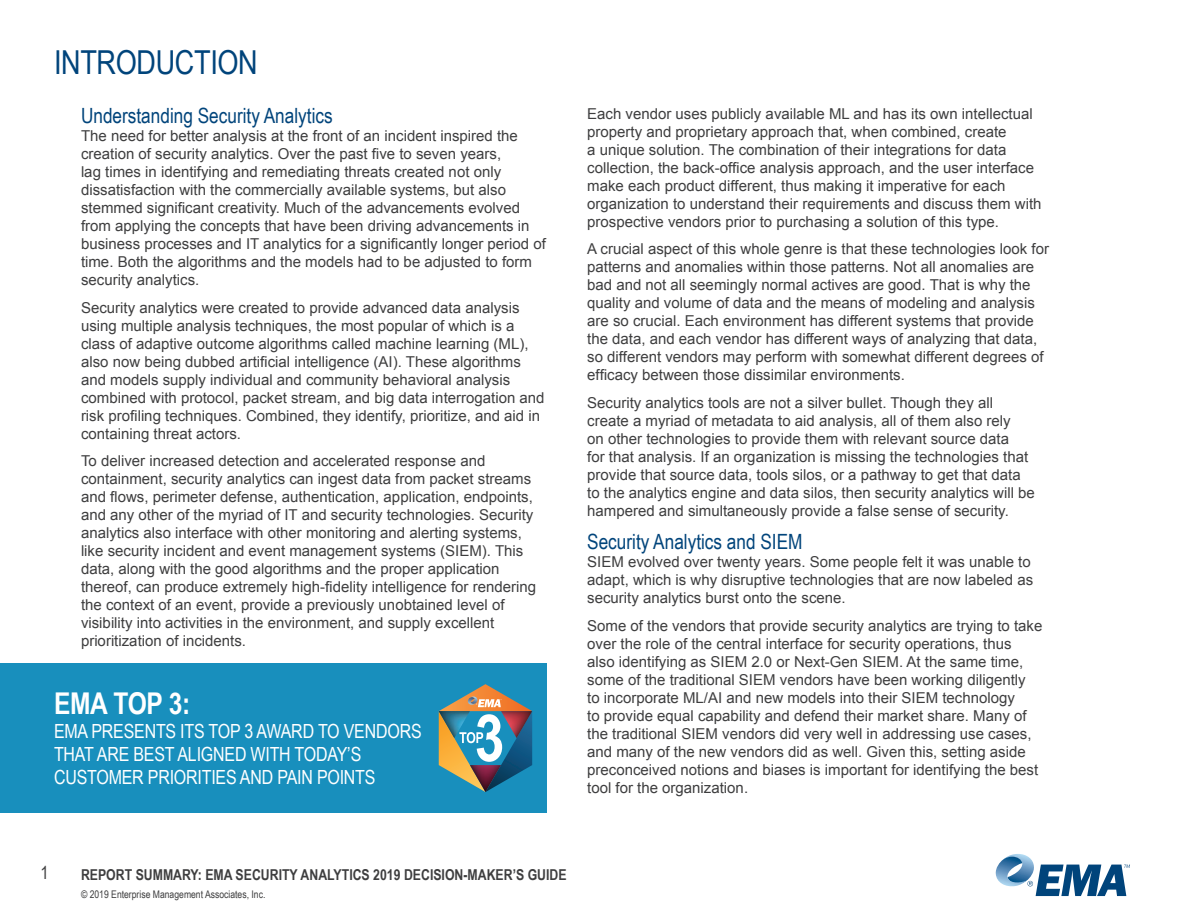
<style>
.page{position:relative;width:1188px;height:918px;background:#fff}
.page>*{position:absolute;margin:0;border:0;box-sizing:border-box;transform-origin:0 0}
.Heading_1{font:33px "Arial Narrow";letter-spacing:-.01em;color:#00447b}
.t1{font:700 30px "Arial Narrow";letter-spacing:-.01em;color:#fff}
.Heading_2{font:21px "Arial Narrow";color:#00447b}
.t2{font:19.5px/23.4px "Arial Narrow";letter-spacing:-.01em;color:#fff}
.t3{font:18px "Arial Narrow";color:#3e3e3f}
.t4{font:15px/18px "Arial";color:#3e3e3f}
.t5{font:700 15px "Arial Narrow";color:#3e3e3f}
.t6{font:10.5px "Arial Narrow";color:#3e3e3f}
</style>
<div class="page">
<svg style="left:995px;top:854px;width:135px;height:42px"></svg>
<div style="left:0;top:664px;width:547px;height:149px;background:#188fbd"></div>
<img style="left:439px;top:684px;width:93px;height:108px">
<p class="Heading_1" style="left:54px;top:38px;width:205px">INTRODUCTION</p>
<p class="Heading_2" style="left:81px;top:100px;width:253px">Understanding Security Analytics</p>
<p class="t4" style="left:81px;top:127px;width:466px">The need for better analysis at the front of an incident inspired the creation of security analytics. Over the past five to seven years,<br>lag times in identifying and remediating threats created not only dissatisfaction with the commercially available systems, but also stemmed significant creativity. Much of the advancements evolved from applying the concepts that have been driving advancements in business processes and IT analytics for a significantly longer period of time. Both the algorithms and the models had to be adjusted to form security analytics.</p>
<p class="t4" style="left:81px;top:299px;width:465px">Security analytics were created to provide advanced data analysis using multiple analysis techniques, the most popular of which is a class of adaptive outcome algorithms called machine learning (ML), also now being dubbed artificial intelligence (AI). These algorithms and models supply individual and community behavioral analysis combined with protocol, packet stream, and big data interrogation and risk profiling techniques. Combined, they identify, prioritize, and aid in containing threat actors.</p>
<p class="t4" style="left:81px;top:452px;width:457px">To deliver increased detection and accelerated response and containment, security analytics can ingest data from packet streams and flows, perimeter defense, authentication, application, endpoints, and any other of the myriad of IT and security technologies. Security analytics also interface with other monitoring and alerting systems, like security incident and event management systems (SIEM). This data, along with the good algorithms and the proper application thereof, can produce extremely high-fidelity intelligence for rendering the context of an event, provide a previously unobtained level of visibility into activities in the environment, and supply excellent prioritization of incidents.</p>
<p class="t1" style="left:54px;top:681px;width:138px">EMA TOP 3:</p>
<p class="t2" style="left:54px;top:718px;width:369px">EMA PRESENTS ITS TOP 3 AWARD TO VENDORS<br>THAT ARE BEST ALIGNED WITH TODAY’S<br>CUSTOMER PRIORITIES AND PAIN POINTS</p>
<p class="t4" style="left:587px;top:105px;width:456px">Each vendor uses publicly available ML and has its own intellectual property and proprietary approach that, when combined, create<br>a unique solution. The combination of their integrations for data collection, the back-office analysis approach, and the user interface make each product different, thus making it imperative for each organization to understand their requirements and discuss them with prospective vendors prior to purchasing a solution of this type.</p>
<p class="t4" style="left:587px;top:240px;width:463px">A crucial aspect of this whole genre is that these technologies look for patterns and anomalies within those patterns. Not all anomalies are bad and not all seemingly normal actives are good. That is why the quality and volume of data and the means of modeling and analysis are so crucial. Each environment has different systems that provide the data, and each vendor has different ways of analyzing that data, so different vendors may perform with somewhat different degrees of efficacy between those dissimilar environments.</p>
<p class="t4" style="left:587px;top:394px;width:449px">Security analytics tools are not a silver bullet. Though they all create a myriad of metadata to aid analysis, all of them also rely<br>on other technologies to provide them with relevant source data<br>for that analysis. If an organization is missing the technologies that provide that source data, tools silos, or a pathway to get that data to the analytics engine and data silos, then security analytics will be hampered and simultaneously provide a false sense of security.</p>
<p class="Heading_2" style="left:587px;top:527px;width:217px">Security Analytics and SIEM</p>
<p class="t4" style="left:587px;top:553px;width:448px">SIEM evolved over twenty years. Some people felt it was unable to adapt, which is why disruptive technologies that are now labeled as security analytics burst onto the scene.</p>
<p class="t4" style="left:587px;top:617px;width:457px">Some of the vendors that provide security analytics are trying to take over the role of the central interface for security operations, thus also identifying as SIEM 2.0 or Next-Gen SIEM. At the same time, some of the traditional SIEM vendors have been working diligently<br>to incorporate ML/AI and new models into their SIEM technology<br>to provide equal capability and defend their market share. Many of the traditional SIEM vendors did very well in addressing use cases, and many of the new vendors did as well. Given this, setting aside preconceived notions and biases is important for identifying the best tool for the organization.</p>
<p class="t3" style="left:40px;top:860px;width:10px">1</p>
<p class="t5" style="left:81px;top:863px;width:487px">REPORT SUMMARY: EMA SECURITY ANALYTICS 2019 DECISION-MAKER’S GUIDE</p>
<p class="t6" style="left:81px;top:886px;width:186px">© 2019 Enterprise Management Associates, Inc.</p>
</div>
